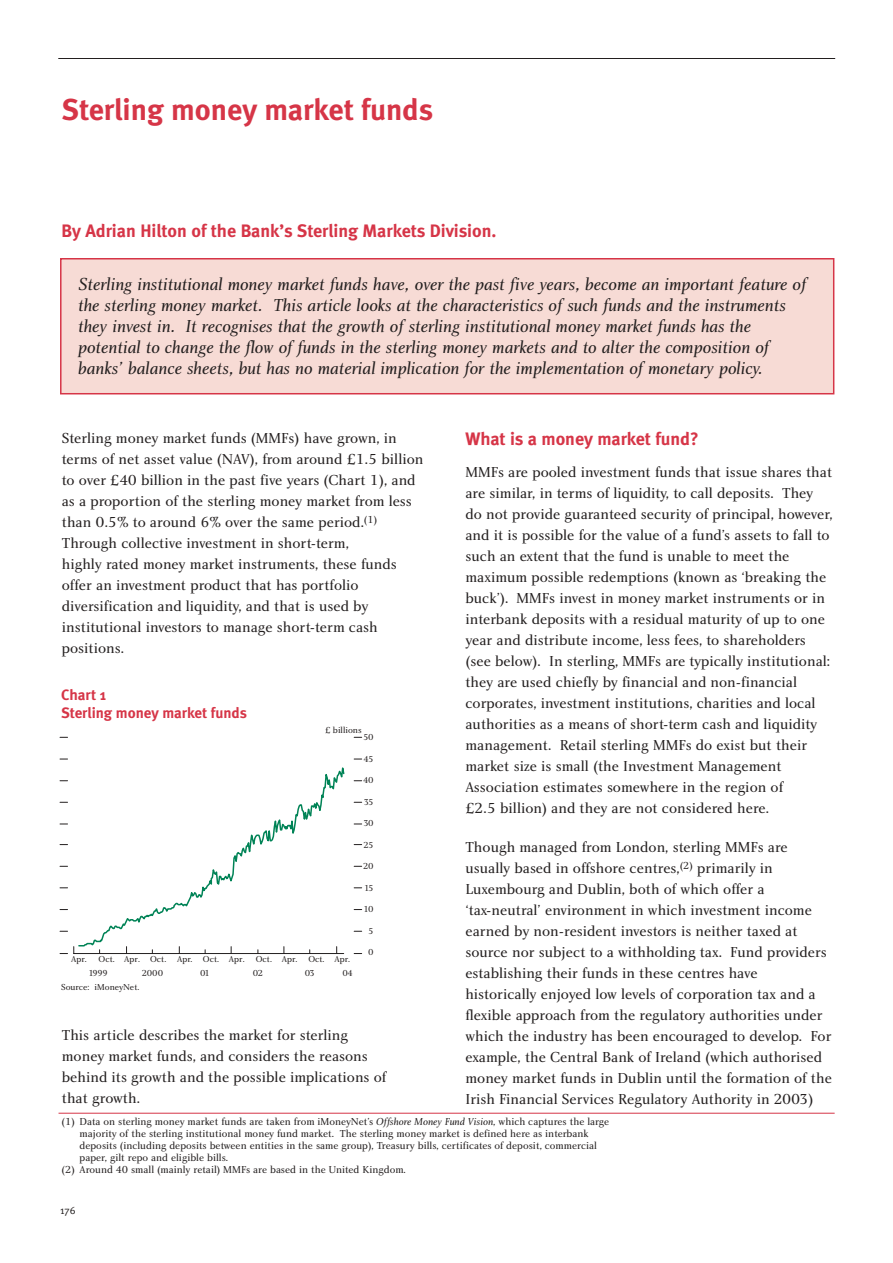
<style>
.page{position:relative;width:893px;height:1263px;background:#fff}
.page>*{position:absolute;margin:0;border:0;box-sizing:border-box;transform-origin:0 0}
.t1{font:700 30px "Meta";color:#d63547}
.t2{font:18px/21px "Charlotte Book Italic Plain";color:#231f1f}
.t3{font:700 18px "Meta";color:#d63547}
.t4{font:15px/21px "Charlotte Book Plain";color:#231f1f}
.t5{font:700 15px/18px "Meta";color:#d63547}
.t6{font:10.5px "Charlotte Book Plain";color:#231f1f}
.t7{font:10.5px "Meta Normal";color:#231f1f}
.t8{font:9px "Charlotte Book Plain";color:#231f1f}
.s1{font-family:"Charlotte Book Italic Plain"}
</style>
<div class="page">
<hr style="left:58px;top:58px;width:777px;height:1px;background:#231f1f">
<div style="left:61px;top:259px;width:772px;height:135px;background:#f7dbd5"></div>
<div style="left:60px;top:258px;width:774px;height:136px;border:2px solid #d63547"></div>
<hr style="left:74px;top:953px;width:270px;height:1px;background:#231f1f">
<svg style="left:78px;top:767px;width:267px;height:180px"></svg>
<svg style="left:60px;top:947px;width:14px;height:7px"></svg>
<hr style="left:58px;top:1113px;width:776px;height:1px;background:#d63547">
<h1 class="t1" style="left:62px;top:98px;width:373px">Sterling money market funds</h1>
<p class="t3" style="left:61px;top:224px;width:436px">By Adrian Hilton of the Bank’s Sterling Markets Division.</p>
<p class="t2" style="left:78px;top:276px;width:730px">Sterling institutional money market funds have, over the past five years, become an important feature of the sterling money market. This article looks at the characteristics of such funds and the instruments they invest in. It recognises that the growth of sterling institutional money market funds has the potential to change the flow of funds in the sterling money markets and to alter the composition of banks’ balance sheets, but has no material implication for the implementation of monetary policy.</p>
<p class="t4" style="left:62px;top:429px;width:363px">Sterling money market funds (MMFs) have grown, in terms of net asset value (NAV), from around £1.5 billion to over £40 billion in the past five years (Chart 1), and as a proportion of the sterling money market from less than 0.5% to around 6% over the same period.<sup>(1)<br></sup>Through collective investment in short-term,<br>highly rated money market instruments, these funds offer an investment product that has portfolio diversification and liquidity, and that is used by institutional investors to manage short-term cash positions.</p>
<p class="t5" style="left:61px;top:687px;width:187px">Chart 1<br>Sterling money market funds</p>
<p class="t8" style="left:325px;top:727px;width:38px">£ billions</p>
<p class="t8" style="left:363px;top:734px;width:12px">50</p>
<p class="t8" style="left:363px;top:755px;width:12px">45</p>
<p class="t8" style="left:363px;top:777px;width:12px">40</p>
<p class="t8" style="left:363px;top:798px;width:11px">35</p>
<p class="t8" style="left:363px;top:820px;width:12px">30</p>
<p class="t8" style="left:363px;top:841px;width:11px">25</p>
<p class="t8" style="left:363px;top:863px;width:12px">20</p>
<p class="t8" style="left:364px;top:884px;width:11px">15</p>
<p class="t8" style="left:363px;top:906px;width:11px">10</p>
<p class="t8" style="left:368px;top:928px;width:7px">5</p>
<p class="t8" style="left:71px;top:956px;width:17px">Apr.</p>
<p class="t8" style="left:99px;top:956px;width:253px">Oct. Apr. Oct. Apr. Oct. Apr. Oct. Apr. Oct. Apr.</p>
<p class="t8" style="left:89px;top:970px;width:21px">1999</p>
<p class="t8" style="left:142px;top:970px;width:23px">2000</p>
<p class="t8" style="left:253px;top:970px;width:12px">02</p>
<p class="t8" style="left:200px;top:970px;width:11px">01</p>
<p class="t8" style="left:305px;top:970px;width:12px">03</p>
<p class="t8" style="left:342px;top:970px;width:12px">04</p>
<p class="t8" style="left:61px;top:984px;width:80px">Source: iMoneyNet.</p>
<p class="t8" style="left:368px;top:949px;width:7px">0</p>
<p class="t4" style="left:62px;top:1026px;width:326px">This article describes the market for sterling money market funds, and considers the reasons behind its growth and the possible implications of that growth.</p>
<p class="t3" style="left:465px;top:432px;width:234px">What is a money market fund?</p>
<p class="t4" style="left:465px;top:463px;width:369px">MMFs are pooled investment funds that issue shares that are similar, in terms of liquidity, to call deposits. They do not provide guaranteed security of principal, however, and it is possible for the value of a fund’s assets to fall to such an extent that the fund is unable to meet the maximum possible redemptions (known as ‘breaking the buck’). MMFs invest in money market instruments or in interbank deposits with a residual maturity of up to one year and distribute income, less fees, to shareholders (see below). In sterling, MMFs are typically institutional: they are used chiefly by financial and non-financial corporates, investment institutions, charities and local authorities as a means of short-term cash and liquidity management. Retail sterling MMFs do exist but their market size is small (the Investment Management Association estimates somewhere in the region of<br>£2.5 billion) and they are not considered here.</p>
<p class="t4" style="left:465px;top:838px;width:368px">Though managed from London, sterling MMFs are usually based in offshore centres,<sup>(2)</sup> primarily in Luxembourg and Dublin, both of which offer a ‘tax-neutral’ environment in which investment income earned by non-resident investors is neither taxed at source nor subject to a withholding tax. Fund providers establishing their funds in these centres have historically enjoyed low levels of corporation tax and a flexible approach from the regulatory authorities under which the industry has been encouraged to develop. For example, the Central Bank of Ireland (which authorised money market funds in Dublin until the formation of the Irish Financial Services Regulatory Authority in 2003)</p>
<p class="t6" style="left:62px;top:1118px;width:549px">(1) Data on sterling money market funds are taken from iMoneyNet’s <span class="s1">Offshore Money Fund Vision</span>, which captures the large</p>
<p class="t6" style="left:80px;top:1130px;width:510px">majority of the sterling institutional money fund market. The sterling money market is defined here as interbank</p>
<p class="t6" style="left:80px;top:1142px;width:519px">deposits (including deposits between entities in the same group), Treasury bills, certificates of deposit, commercial</p>
<p class="t6" style="left:80px;top:1154px;width:150px">paper, gilt repo and eligible bills.</p>
<p class="t6" style="left:61px;top:1166px;width:346px">(2) Around 40 small (mainly retail) MMFs are based in the United Kingdom.</p>
<p class="t7" style="left:60px;top:1206px;width:17px">176</p>
</div>
